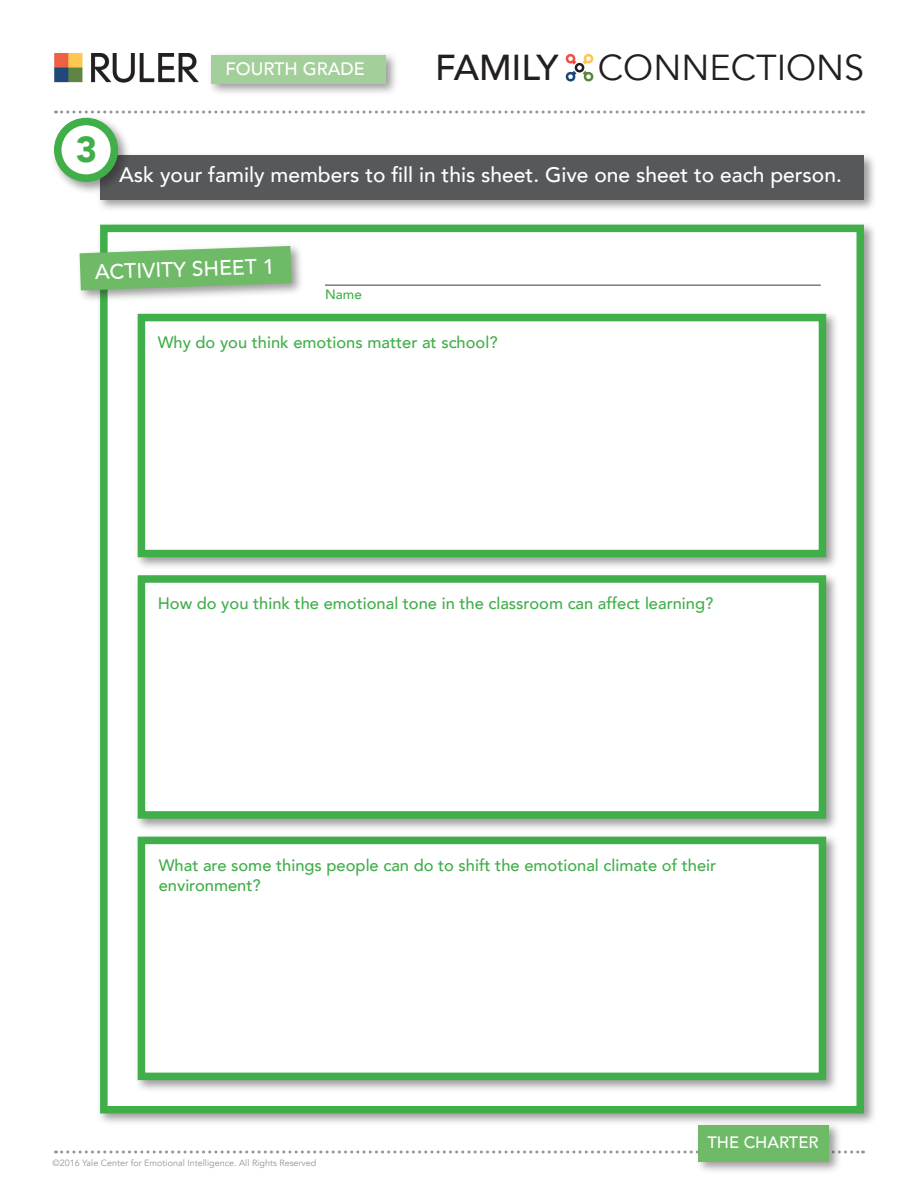
<style>
.page{position:relative;width:918px;height:1188px;background:#fff}
.page>*{position:absolute;margin:0;border:0;box-sizing:border-box;transform-origin:0 0}
.t1{font:36px "Avenir";color:#231f20}
.t2{font:900 36px "Avenir";color:#40ae49}
.t3{font:500 21px "Avenir";color:#fff}
.t4{font:500 18px "Avenir";color:#fff}
.t5{font:500 16.5px/19.8px "Avenir";color:#40ae49}
.t6{font:500 16.5px "Avenir";color:#fff}
.t7{font:500 13.5px "Avenir";color:#40ae49}
.t8{font:9px "Avenir";color:#939598}
.s1{font-weight:500}
</style>
<div class="page">
<div style="left:97px;top:221px;width:780px;height:905px;background:#231f20;opacity:.45"></div>
<div style="left:100px;top:225px;width:764px;height:888px;background:#fff;border:8px solid #40ae49"></div>
<svg style="left:56px;top:1150px;width:807px;height:4px"></svg>
<div style="left:97px;top:152px;width:780px;height:60px;background:#231f20;opacity:.45"></div>
<div style="left:100px;top:155px;width:764px;height:44px;background:#57585a"></div>
<svg style="left:56px;top:111px;width:807px;height:3px"></svg>
<svg style="left:565px;top:53px;width:29px;height:29px"></svg>
<div style="left:573px;top:61px;width:13px;height:13px;border:5px solid #fff;border-radius:50%"></div>
<div style="left:576px;top:64px;width:7px;height:7px;background:#fff;border-radius:50%"></div>
<div style="left:575px;top:63px;width:9px;height:10px;border:3px solid #231f20;border-radius:50%"></div>
<div style="left:51px;top:115px;width:80px;height:80px;background:#231f20;opacity:.45"></div>
<div style="left:58px;top:122px;width:56px;height:56px;background:#fff;border-radius:50%"></div>
<div style="left:54px;top:118px;width:64px;height:64px;border:8px solid #40ae49;border-radius:50%"></div>
<img style="left:54px;top:53px;width:145px;height:30px">
<div style="left:77px;top:243px;width:228px;height:60px;background:#231f20;opacity:.45"></div>
<svg style="left:80px;top:246px;width:212px;height:44px;background:#7ebe77"></svg>
<hr style="left:325px;top:284px;width:496px;height:2px;background:#787a7d">
<div style="left:134px;top:310px;width:705px;height:260px;background:#231f20;opacity:.45"></div>
<div style="left:138px;top:314px;width:688px;height:243px;background:#fff;border:8px solid #40ae49"></div>
<div style="left:134px;top:572px;width:705px;height:260px;background:#231f20;opacity:.45"></div>
<div style="left:138px;top:575px;width:688px;height:244px;background:#fff;border:8px solid #40ae49"></div>
<div style="left:134px;top:833px;width:705px;height:260px;background:#231f20;opacity:.45"></div>
<div style="left:138px;top:837px;width:688px;height:243px;background:#fff;border:8px solid #40ae49"></div>
<div style="left:207px;top:51px;width:191px;height:46px;background:#231f20;opacity:.45"></div>
<div style="left:211px;top:55px;width:175px;height:29px;background:#a3cf9a"></div>
<div style="left:695px;top:1121px;width:147px;height:53px;background:#231f20;opacity:.45"></div>
<div style="left:699px;top:1125px;width:130px;height:37px;background:#6eba66"></div>
<p class="t2" style="left:76px;top:119px;width:23px">3</p>
<p class="t4" style="left:225px;top:53px;width:141px">FOURTH GRADE</p>
<p class="t1" style="left:435px;top:47px;width:431px"><span class="s1">FAMILY</span> CONNECTIONS</p>
<p class="t3" style="left:119px;top:156px;width:724px">Ask your family members to fill in this sheet. Give one sheet to each person.</p>
<p class="t3" style="left:94px;top:254px;width:181px;rotate:-2deg">ACTIVITY SHEET 1</p>
<p class="t7" style="left:325px;top:283px;width:38px">Name</p>
<p class="t5" style="left:158px;top:332px;width:341px">Why do you think emotions matter at school?</p>
<p class="t5" style="left:158px;top:592px;width:557px">How do you think the emotional tone in the classroom can affect learning?</p>
<p class="t5" style="left:159px;top:855px;width:559px">What are some things people can do to shift the emotional climate of their environment?</p>
<p class="t8" style="left:52px;top:1158px;width:265px">©2016 Yale Center for Emotional Intelligence. All Rights Reserved</p>
<p class="t6" style="left:707px;top:1128px;width:113px">THE CHARTER</p>
</div>
